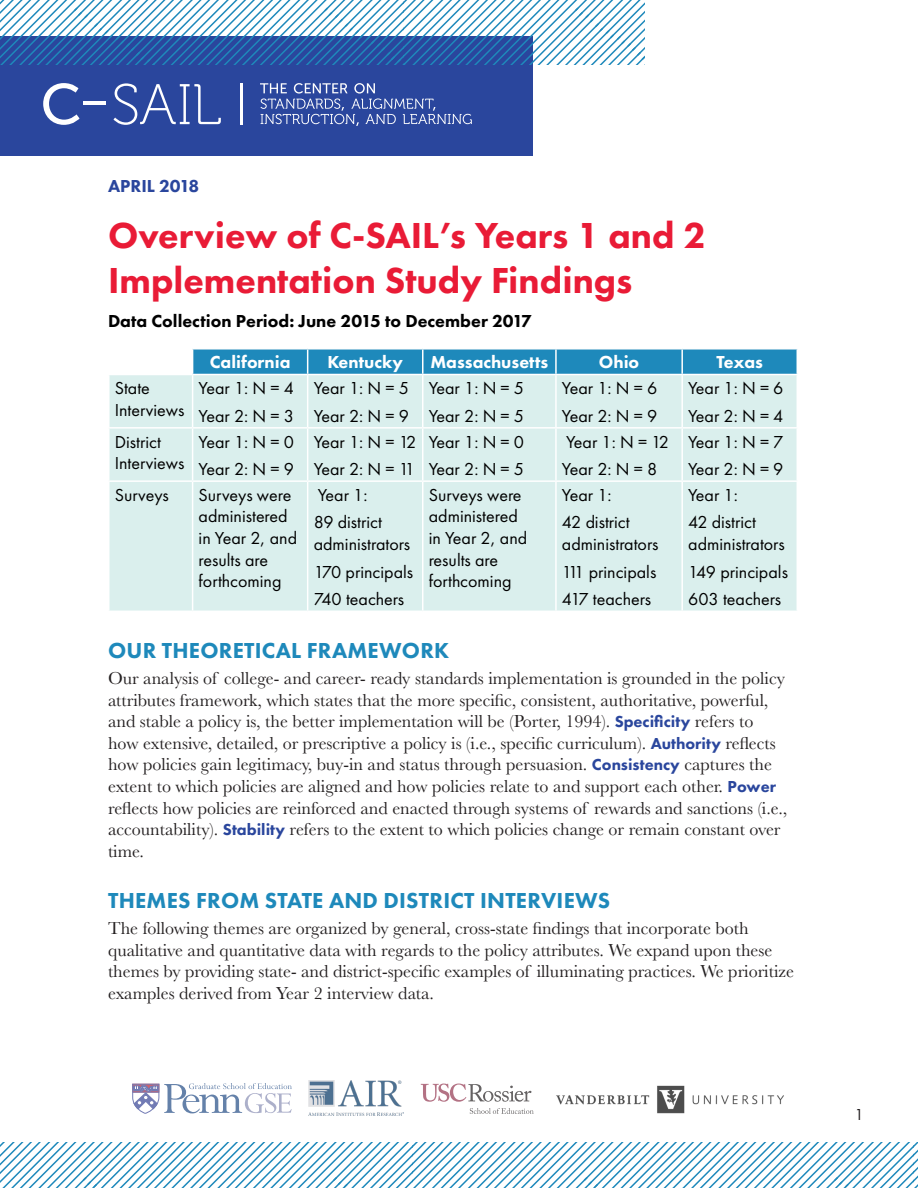
<style>
.page{position:relative;width:918px;height:1188px;background:#fff}
.page>*{position:absolute;margin:0;border:0;box-sizing:border-box;transform-origin:0 0}
.Heading{font:800 37.5px/45px "Futura PT";color:#e91b36}
.Heading_2{font:800 22.5px "Futura PT";letter-spacing:.01em;color:#1e89bb}
.Paras{font:18px/21.6px "Baskerville";color:#231f20}
.Paras-2{font:18px/21.6px "Futura PT";color:#000}
.Paras-3{font:800 18px "Futura PT";color:#000}
.Paras-4{font:800 18px "Futura PT";color:#fff}
.Paras-5{font:800 18px "Futura PT";color:#2a469d}
.t1{font:16.5px "Futura PT";color:#231f20}
.s1{font-family:"Futura PT";font-weight:800;font-size:16.5px;color:#2a469d}
</style>
<div class="page">
<svg style="left:132px;top:1083px;width:160px;height:30px"></svg>
<img style="left:309px;top:1080px;width:95px;height:36px">
<img style="left:556px;top:1085px;width:228px;height:29px">
<svg style="left:421px;top:1084px;width:111px;height:18px"></svg>
<svg style="left:470px;top:1108px;width:64px;height:6px"></svg>
<svg style="left:0;top:1143px;width:918px;height:45px"></svg>
<div style="left:0;top:36px;width:533px;height:119px;background:#2a469d"></div>
<svg style="left:43px;top:83px;width:37px;height:42px"></svg>
<hr style="left:83px;top:102px;width:23px;height:3px;background:#fff">
<hr style="left:240px;top:83px;width:2px;height:41px;background:#fff">
<svg style="left:114px;top:83px;width:107px;height:42px"></svg>
<svg style="left:260px;top:83px;width:212px;height:43px"></svg>
<svg style="left:0;top:0;width:644px;height:64px"></svg>
<div style="left:110px;top:375px;width:687px;height:236px;background:#daefed"></div>
<svg style="left:192px;top:349px;width:606px;height:25px;background:#278ebd"></svg>
<hr style="left:192px;top:375px;width:1px;height:52px;background:#fff">
<hr style="left:307px;top:375px;width:1px;height:52px;background:#fff">
<hr style="left:422px;top:375px;width:1px;height:52px;background:#fff">
<hr style="left:555px;top:375px;width:2px;height:52px;background:#fff">
<hr style="left:681px;top:375px;width:2px;height:52px;background:#fff">
<hr style="left:108px;top:427px;width:85px;height:2px;background:#fff">
<hr style="left:193px;top:427px;width:115px;height:2px;background:#fff">
<hr style="left:192px;top:429px;width:1px;height:51px;background:#fff">
<hr style="left:308px;top:427px;width:115px;height:2px;background:#fff">
<hr style="left:307px;top:429px;width:1px;height:51px;background:#fff">
<hr style="left:423px;top:427px;width:133px;height:2px;background:#fff">
<hr style="left:422px;top:429px;width:1px;height:51px;background:#fff">
<hr style="left:556px;top:427px;width:126px;height:2px;background:#fff">
<hr style="left:555px;top:429px;width:2px;height:51px;background:#fff">
<hr style="left:682px;top:427px;width:116px;height:2px;background:#fff">
<hr style="left:681px;top:429px;width:2px;height:51px;background:#fff">
<hr style="left:108px;top:480px;width:85px;height:2px;background:#fff">
<hr style="left:193px;top:480px;width:115px;height:2px;background:#fff">
<hr style="left:192px;top:482px;width:1px;height:129px;background:#fff">
<hr style="left:308px;top:480px;width:115px;height:2px;background:#fff">
<hr style="left:307px;top:482px;width:1px;height:129px;background:#fff">
<hr style="left:423px;top:480px;width:133px;height:2px;background:#fff">
<hr style="left:422px;top:482px;width:1px;height:129px;background:#fff">
<hr style="left:556px;top:480px;width:126px;height:2px;background:#fff">
<hr style="left:555px;top:482px;width:2px;height:129px;background:#fff">
<hr style="left:682px;top:480px;width:116px;height:2px;background:#fff">
<hr style="left:681px;top:482px;width:2px;height:129px;background:#fff">
<p class="Paras-5" style="left:108px;top:175px;width:93px">APRIL 2018</p>
<p class="Heading" style="left:108px;top:213px;width:600px">Overview of C-SAIL’s Years 1 and 2<br>Implementation Study Findings</p>
<p class="Paras-3" style="left:108px;top:310px;width:425px">Data Collection Period: June 2015 to December 2017</p>
<p class="Paras-4" style="left:210px;top:351px;width:82px">California</p>
<p class="Paras-4" style="left:327px;top:351px;width:77px">Kentucky</p>
<p class="Paras-4" style="left:430px;top:351px;width:120px">Massachusetts</p>
<p class="Paras-4" style="left:599px;top:351px;width:42px">Ohio</p>
<p class="Paras-4" style="left:717px;top:351px;width:48px">Texas</p>
<p class="Paras-2" style="left:115px;top:377px;width:71px">State<br>Interviews</p>
<p class="Paras-2" style="left:199px;top:377px;width:97px">Year 1: N = 4</p>
<p class="Paras-2" style="left:314px;top:377px;width:97px">Year 1: N = 5</p>
<p class="Paras-2" style="left:314px;top:405px;width:97px">Year 2: N = 9</p>
<p class="Paras-2" style="left:429px;top:377px;width:97px">Year 1: N = 5</p>
<p class="Paras-2" style="left:429px;top:405px;width:97px">Year 2: N = 5</p>
<p class="Paras-2" style="left:562px;top:377px;width:97px">Year 1: N = 6</p>
<p class="Paras-2" style="left:562px;top:405px;width:97px">Year 2: N = 9</p>
<p class="Paras-2" style="left:688px;top:377px;width:97px">Year 1: N = 6</p>
<p class="Paras-2" style="left:688px;top:405px;width:97px">Year 2: N = 4</p>
<p class="Paras-2" style="left:199px;top:405px;width:97px">Year 2: N = 3</p>
<p class="Paras-2" style="left:115px;top:431px;width:71px">District<br>Interviews</p>
<p class="Paras-2" style="left:199px;top:431px;width:97px">Year 1: N = 0</p>
<p class="Paras-2" style="left:199px;top:458px;width:97px">Year 2: N = 9</p>
<p class="Paras-2" style="left:314px;top:431px;width:104px">Year 1: N = 12</p>
<p class="Paras-2" style="left:314px;top:458px;width:103px">Year 2: N = 11</p>
<p class="Paras-2" style="left:115px;top:484px;width:56px">Surveys</p>
<p class="Paras-2" style="left:199px;top:484px;width:100px">Surveys were administered in Year 2, and results are forthcoming</p>
<p class="Paras-2" style="left:318px;top:484px;width:51px">Year 1:</p>
<p class="Paras-2" style="left:314px;top:512px;width:98px">89 district administrators</p>
<p class="Paras-2" style="left:314px;top:561px;width:101px">170 principals</p>
<p class="Paras-2" style="left:314px;top:588px;width:92px">740 teachers</p>
<p class="Paras-2" style="left:429px;top:431px;width:97px">Year 1: N = 0</p>
<p class="Paras-2" style="left:429px;top:458px;width:97px">Year 2: N = 5</p>
<p class="Paras-2" style="left:566px;top:431px;width:104px">Year 1: N = 12</p>
<p class="Paras-2" style="left:562px;top:458px;width:97px">Year 2: N = 8</p>
<p class="Paras-2" style="left:429px;top:484px;width:100px">Surveys were administered in Year 2, and results are forthcoming</p>
<p class="Paras-2" style="left:562px;top:484px;width:51px">Year 1:</p>
<p class="Paras-2" style="left:562px;top:512px;width:98px">42 district administrators</p>
<p class="Paras-2" style="left:562px;top:561px;width:96px">111 principals</p>
<p class="Paras-2" style="left:562px;top:588px;width:91px">417 teachers</p>
<p class="Paras-2" style="left:688px;top:431px;width:97px">Year 1: N = 7</p>
<p class="Paras-2" style="left:688px;top:458px;width:97px">Year 2: N = 9</p>
<p class="Paras-2" style="left:688px;top:484px;width:51px">Year 1:</p>
<p class="Paras-2" style="left:688px;top:512px;width:98px">42 district administrators</p>
<p class="Paras-2" style="left:688px;top:561px;width:101px">149 principals</p>
<p class="Paras-2" style="left:688px;top:588px;width:95px">603 teachers</p>
<p class="Heading_2" style="left:108px;top:636px;width:343px">OUR THEORETICAL FRAMEWORK</p>
<p class="Paras" style="left:108px;top:668px;width:681px">Our analysis of college- and career- ready standards implementation is grounded in the policy attributes framework, which states that the more specific, consistent, authoritative, powerful, and stable a policy is, the better implementation will be (Porter, 1994). <span class="s1">Specificity</span> refers to how extensive, detailed, or prescriptive a policy is (i.e., specific curriculum). <span class="s1">Authority</span> reflects how policies gain legitimacy, buy-in and status through persuasion. <span class="s1">Consistency</span> captures the extent to which policies are aligned and how policies relate to and support each other. <span class="s1">Power </span>reflects how policies are reinforced and enacted through systems of rewards and sanctions (i.e., accountability). <span class="s1">Stability</span> refers to the extent to which policies change or remain constant over time.</p>
<p class="Heading_2" style="left:108px;top:886px;width:504px">THEMES FROM STATE AND DISTRICT INTERVIEWS</p>
<p class="Paras" style="left:108px;top:918px;width:687px">The following themes are organized by general, cross-state findings that incorporate both qualitative and quantitative data with regards to the policy attributes. We expand upon these themes by providing state- and district-specific examples of illuminating practices. We prioritize examples derived from Year 2 interview data.</p>
<p class="t1" style="left:855px;top:1104px;width:11px">1</p>
</div>
